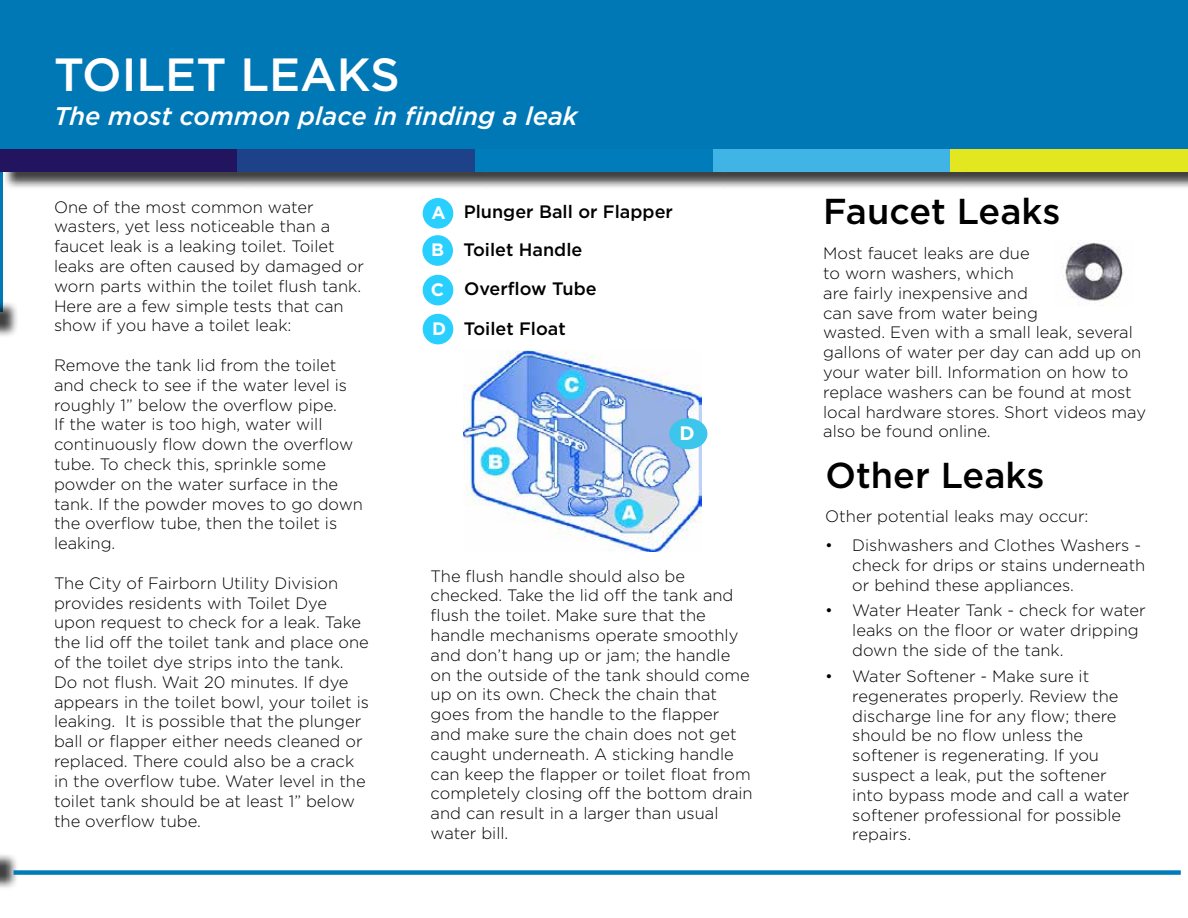
<style>
.page{position:relative;width:1188px;height:918px;background:#fff}
.page>*{position:absolute;margin:0;border:0;box-sizing:border-box;transform-origin:0 0}
.t1{font:500 46.5px "Gotham";color:#fff}
.t2{font:500 36px "Gotham";color:#000}
.t3{font:italic 500 25.5px "Gotham";color:#fff}
.t4{font:700 19.5px "Gotham";color:#fff}
.t5{font:500 18px/39px "Gotham";color:#000}
.t6{font:700 18px "Gotham";color:#fff}
.t7{font:300 16.5px/19.8px "Gotham";color:#000}
.s1{font-weight:700;color:#fff}
</style>
<div class="page">
<hr style="left:0;top:1px;width:2px;height:311px;background:#0078b6">
<div style="left:0;top:852px;width:18px;height:38px;background:#000;opacity:.75"></div>
<div style="left:0;top:300px;width:19px;height:38px;background:#000;opacity:.75"></div>
<img style="left:464px;top:350px;width:238px;height:202px">
<div style="left:669px;top:418px;width:38px;height:31px;background:#3cc6eb;border-radius:50%"></div>
<div style="left:423px;top:314px;width:30px;height:30px;background:#28cfff;border-radius:50%"></div>
<div style="left:423px;top:198px;width:30px;height:31px;background:#28cfff;border-radius:50%"></div>
<div style="left:422px;top:235px;width:31px;height:31px;background:#28cfff;border-radius:50%"></div>
<div style="left:423px;top:275px;width:30px;height:30px;background:#28cfff;border-radius:50%"></div>
<div style="left:1px;top:1px;width:1187px;height:151px;background:#0078b6"></div>
<div style="left:3px;top:152px;width:1185px;height:38px;background:#000;opacity:.75"></div>
<div style="left:0;top:149px;width:238px;height:22px;background:#23145f"></div>
<div style="left:238px;top:149px;width:237px;height:22px;background:#1e428a"></div>
<div style="left:475px;top:149px;width:238px;height:22px;background:#007cba"></div>
<div style="left:713px;top:149px;width:237px;height:22px;background:#40b4e5"></div>
<div style="left:950px;top:149px;width:238px;height:22px;background:#e2e71f"></div>
<div style="left:14px;top:870px;width:1167px;height:5px;background:#007cba"></div>
<img style="left:1063px;top:240px;width:61px;height:66px">
<h1 class="t1" style="left:54px;top:44px;width:348px">TOILET LEAKS</h1>
<h3 class="t3" style="left:54px;top:99px;width:525px">The most common place in finding a leak</h3>
<p class="t7" style="left:54px;top:197px;width:312px">One of the most common water wasters, yet less noticeable than a faucet leak is a leaking toilet. Toilet leaks are often caused by damaged or worn parts within the toilet flush tank.<br>Here are a few simple tests that can show if you have a toilet leak:</p>
<p class="t7" style="left:54px;top:355px;width:311px">Remove the tank lid from the toilet and check to see if the water level is roughly 1” below the overflow pipe.<br>If the water is too high, water will continuously flow down the overflow tube. To check this, sprinkle some powder on the water surface in the tank. If the powder moves to go down the overflow tube, then the toilet is leaking.</p>
<p class="t7" style="left:54px;top:573px;width:317px">The City of Fairborn Utility Division provides residents with Toilet Dye upon request to check for a leak. Take the lid off the toilet tank and place one of the toilet dye strips into the tank.<br>Do not flush. Wait 20 minutes. If dye appears in the toilet bowl, your toilet is leaking. It is possible that the plunger ball or flapper either needs cleaned or replaced. There could also be a crack in the overflow tube. Water level in the toilet tank should be at least 1” below the overflow tube.</p>
<p class="t5" style="left:431px;top:192px;width:244px"><span class="s1">A</span> Plunger Ball or Flapper<br><span class="s1">B<br>C</span></p>
<p class="t5" style="left:464px;top:229px;width:135px;line-height:39.6px">Toilet Handle<br>Overflow Tube<br>Toilet Float</p>
<p class="t6" style="left:432px;top:317px;width:16px">D</p>
<p class="t4" style="left:679px;top:420px;width:17px">D</p>
<p class="t7" style="left:431px;top:566px;width:324px">The flush handle should also be checked. Take the lid off the tank and flush the toilet. Make sure that the handle mechanisms operate smoothly and don’t hang up or jam; the handle on the outside of the tank should come up on its own. Check the chain that goes from the handle to the flapper and make sure the chain does not get caught underneath. A sticking handle can keep the flapper or toilet float from completely closing off the bottom drain and can result in a larger than usual water bill.</p>
<h2 class="t2" style="left:823px;top:188px;width:239px">Faucet Leaks</h2>
<p class="t7" style="left:823px;top:243px;width:324px">Most faucet leaks are due<br>to worn washers, which<br>are fairly inexpensive and<br>can save from water being<br>wasted. Even with a small leak, several gallons of water per day can add up on your water bill. Information on how to replace washers can be found at most local hardware stores. Short videos may also be found online.</p>
<h2 class="t2" style="left:826px;top:452px;width:220px">Other Leaks</h2>
<p class="t7" style="left:825px;top:506px;width:265px">Other potential leaks may occur:</p>
<p class="t7" style="left:852px;top:535px;width:295px;text-indent:-27px">• Dishwashers and Clothes Washers - check for drips or stains underneath or behind these appliances.</p>
<p class="t7" style="left:852px;top:600px;width:295px;text-indent:-27px">• Water Heater Tank - check for water leaks on the floor or water dripping down the side of the tank.</p>
<p class="t7" style="left:852px;top:666px;width:279px;text-indent:-27px">• Water Softener - Make sure it regenerates properly. Review the discharge line for any flow; there should be no flow unless the softener is regenerating. If you suspect a leak, put the softener into bypass mode and call a water softener professional for possible repairs.</p>
</div>
